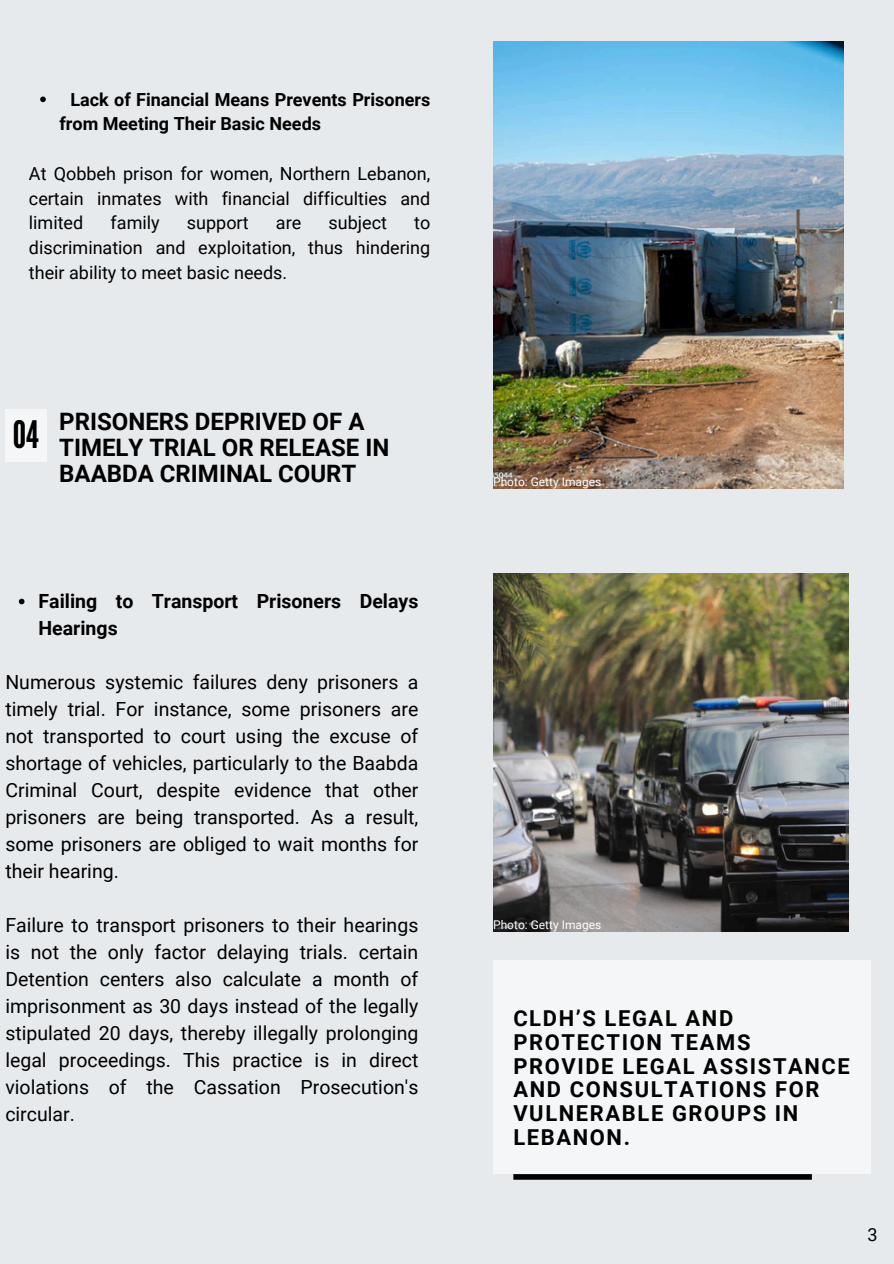
<style>
.page{position:relative;width:894px;height:1264px;background:#fff}
.page>*{position:absolute;margin:0;border:0;box-sizing:border-box;transform-origin:0 0}
.t1{font:37.8px "League Gothic";color:#000}
.t2{font:700 24px/25.8px "Roboto";color:#010101}
.t3{font:700 21.9px/23.7px "Roboto";letter-spacing:.075em;color:#010101}
.t4{font:19.5px/27px "Roboto";color:#000;text-align:justify}
.t5{font:700 19.5px/27px "Roboto";color:#000}
.t6{font:18px/24.8px "Roboto";color:#000;text-align:justify}
.t7{font:700 18px/24.8px "Roboto";color:#000}
.t8{font:12px "Roboto";color:#fff}
</style>
<div class="page">
<div style="left:0;top:0;width:893px;height:1263px;background:#e7eaed"></div>
<div style="left:493px;top:960px;width:377px;height:214px;background:#f5f6f7"></div>
<div style="left:513px;top:1174px;width:298px;height:5px;background:#010101"></div>
<svg style="left:40px;top:96px;width:6px;height:6px"></svg>
<div style="left:5px;top:409px;width:42px;height:52px;background:#f5f6f7"></div>
<img style="left:493px;top:42px;width:350px;height:446px">
<img style="left:493px;top:574px;width:355px;height:357px">
<svg style="left:19px;top:598px;width:5px;height:6px"></svg>
<p class="t7" style="left:59px;top:87px;width:372px;text-indent:11px">Lack of Financial Means Prevents Prisoners from Meeting Their Basic Needs</p>
<h2 class="t6" style="left:29px;top:161px;width:403px">At Qobbeh prison for women, Northern Lebanon, certain inmates with financial difficulties and limited</h2>
<h2 class="t6" style="left:111px;top:211px;width:51px">family</h2>
<h2 class="t6" style="left:187px;top:211px;width:63px">support</h2>
<h2 class="t6" style="left:276px;top:211px;width:27px">are</h2>
<h2 class="t6" style="left:328px;top:211px;width:60px">subject</h2>
<h2 class="t6" style="left:29px;top:211px;width:403px;text-indent:385px">to discrimination and exploitation, thus hindering their ability to meet basic needs.</h2>
<p class="t1" style="left:13px;top:412px;width:27px">04</p>
<p class="t2" style="left:59px;top:409px;width:331px">PRISONERS DEPRIVED OF A<br>TIMELY TRIAL OR RELEASE IN<br>BAABDA CRIMINAL COURT</p>
<p class="t5" style="left:38px;top:587px;width:381px">Failing to Transport Prisoners Delays<br>Hearings</p>
<p class="t4" style="left:5px;top:668px;width:414px">Numerous systemic failures deny prisoners a timely trial. For instance, some prisoners are not transported to court using the excuse of shortage of vehicles, particularly to the Baabda Criminal Court, despite evidence that other prisoners are being transported. As a result, some prisoners are obliged to wait months for their hearing.</p>
<p class="t4" style="left:5px;top:911px;width:414px">Failure to transport prisoners to their hearings is not the only factor delaying trials. certain Detention centers also calculate a month of imprisonment as 30 days instead of the legally stipulated 20 days, thereby illegally prolonging legal proceedings. This practice is in direct violations of the Cassation Prosecution's circular.</p>
<h2 class="t8" style="left:493px;top:475px;width:110px">Photo: Getty Images</h2>
<p class="t8" style="left:493px;top:918px;width:110px">Photo: Getty Images</p>
<h2 class="t3" style="left:513px;top:1007px;width:338px">CLDH’S LEGAL AND<br>PROTECTION TEAMS<br>PROVIDE LEGAL ASSISTANCE<br>AND CONSULTATIONS FOR<br>VULNERABLE GROUPS IN<br>LEBANON.</h2>
<h1 class="t6" style="left:867px;top:1221px;width:12px">3</h1>
</div>
